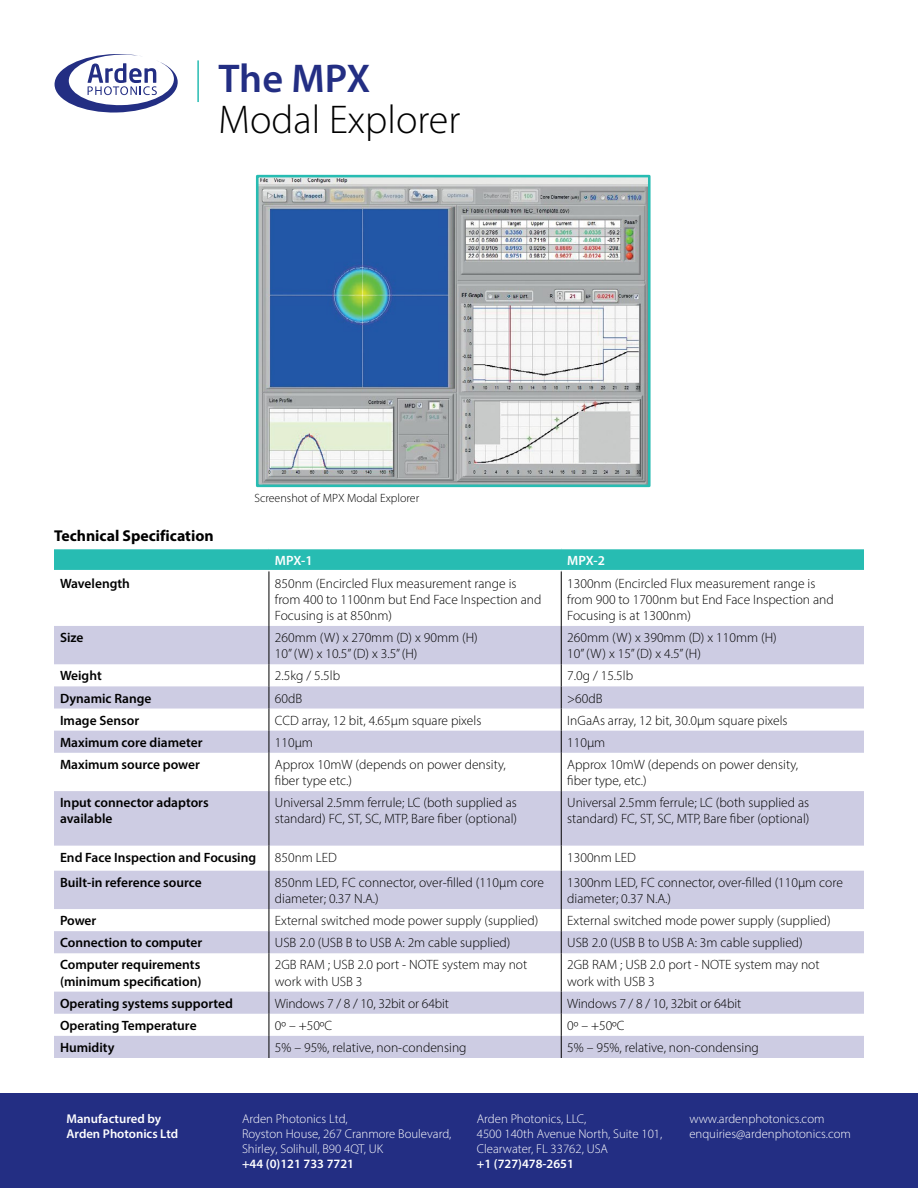
<style>
.page{position:relative;width:918px;height:1188px;background:#fff}
.page>*{position:absolute;margin:0;border:0;box-sizing:border-box;transform-origin:0 0}
.t1{font:300 40.35px "Myriad Pro";color:#000}
.t2{font:600 40.35px "Myriad Pro";letter-spacing:-.005em;color:#232e83}
.t3{font:700 15.75px "Myriad Pro";color:#000}
.t4{font:300 13.5px/16.2px "Myriad Pro";color:#000}
.t5{font:600 13.5px/16.2px "Myriad Pro";color:#000}
.t6{font:600 13.5px "Myriad Pro";letter-spacing:-.01em;color:#fff}
.t7{font:300 12.75px/15px "Myriad Pro";color:#fff}
.t8{font:600 12.75px/15px "Myriad Pro";color:#fff}
.t9{font:300 12px "Myriad Pro";color:#000}
</style>
<div class="page">
<div style="left:0;top:1093px;width:918px;height:95px;background:#232e83"></div>
<svg style="left:55px;top:54px;width:123px;height:59px"></svg>
<hr style="left:197px;top:60px;width:2px;height:42px;background:#27bcb2">
<img style="left:260px;top:179px;width:387px;height:304px">
<div style="left:256px;top:175px;width:395px;height:312px;border:3px solid #27bcb2"></div>
<svg style="left:54px;top:549px;width:810px;height:21px"></svg>
<svg style="left:54px;top:626px;width:810px;height:432px;fill:#cdcce3"></svg>
<hr style="left:269px;top:571px;width:1px;height:55px;background:#000">
<hr style="left:269px;top:626px;width:1px;height:38px;background:#000">
<svg style="left:269px;top:664px;width:1px;height:89px"></svg>
<hr style="left:269px;top:753px;width:1px;height:38px;background:#000">
<hr style="left:269px;top:791px;width:1px;height:55px;background:#000">
<svg style="left:269px;top:846px;width:1px;height:25px"></svg>
<hr style="left:269px;top:871px;width:1px;height:38px;background:#000">
<svg style="left:269px;top:909px;width:1px;height:44px"></svg>
<hr style="left:269px;top:953px;width:1px;height:39px;background:#000">
<svg style="left:269px;top:992px;width:1px;height:66px"></svg>
<hr style="left:561px;top:571px;width:1px;height:55px;background:#000">
<hr style="left:561px;top:626px;width:1px;height:38px;background:#000">
<svg style="left:561px;top:664px;width:1px;height:89px"></svg>
<hr style="left:561px;top:753px;width:1px;height:38px;background:#000">
<hr style="left:561px;top:791px;width:1px;height:55px;background:#000">
<svg style="left:561px;top:846px;width:1px;height:25px"></svg>
<hr style="left:561px;top:871px;width:1px;height:38px;background:#000">
<svg style="left:561px;top:909px;width:1px;height:44px"></svg>
<hr style="left:561px;top:953px;width:1px;height:39px;background:#000">
<svg style="left:561px;top:992px;width:1px;height:66px"></svg>
<h1 class="t2" style="left:219px;top:53px;width:153px">The MPX</h1>
<h1 class="t1" style="left:219px;top:95px;width:243px">Modal Explorer</h1>
<p class="t3" style="left:54px;top:525px;width:161px">Technical Specification</p>
<p class="t9" style="left:254px;top:491px;width:166px">Screenshot of MPX Modal Explorer</p>
<p class="t6" style="left:275px;top:552px;width:39px">MPX-1</p>
<p class="t6" style="left:567px;top:552px;width:39px">MPX-2</p>
<p class="t5" style="left:60px;top:575px;width:71px">Wavelength</p>
<p class="t4" style="left:275px;top:575px;width:268px">850nm (Encircled Flux measurement range is from 400 to 1100nm but End Face Inspection and<br>Focusing is at 850nm)</p>
<p class="t4" style="left:567px;top:575px;width:268px">1300nm (Encircled Flux measurement range is from 900 to 1700nm but End Face Inspection and<br>Focusing is at 1300nm)</p>
<p class="t5" style="left:60px;top:629px;width:25px">Size</p>
<p class="t4" style="left:275px;top:629px;width:204px">260mm (W) x 270mm (D) x 90mm (H)<br>10” (W) x 10.5” (D) x 3.5” (H)</p>
<p class="t4" style="left:567px;top:629px;width:211px">260mm (W) x 390mm (D) x 110mm (H)<br>10” (W) x 15” (D) x 4.5” (H)</p>
<p class="t5" style="left:60px;top:667px;width:43px">Weight</p>
<p class="t4" style="left:275px;top:668px;width:67px">2.5kg / 5.5lb</p>
<p class="t4" style="left:567px;top:668px;width:67px">7.0g / 15.5lb</p>
<p class="t5" style="left:60px;top:690px;width:93px">Dynamic Range</p>
<p class="t4" style="left:275px;top:690px;width:29px">60dB</p>
<p class="t4" style="left:567px;top:690px;width:37px">&gt;60dB</p>
<p class="t5" style="left:60px;top:712px;width:81px">Image Sensor</p>
<p class="t4" style="left:275px;top:712px;width:208px">CCD array, 12 bit, 4.65µm square pixels</p>
<p class="t4" style="left:567px;top:712px;width:222px">InGaAs array, 12 bit, 30.0µm square pixels</p>
<p class="t5" style="left:60px;top:734px;width:144px">Maximum core diameter</p>
<p class="t4" style="left:275px;top:734px;width:40px">110µm</p>
<p class="t4" style="left:567px;top:734px;width:40px">110µm</p>
<p class="t5" style="left:60px;top:756px;width:141px">Maximum source power</p>
<p class="t4" style="left:275px;top:756px;width:232px">Approx 10mW (depends on power density, fiber type etc.)</p>
<p class="t4" style="left:567px;top:756px;width:232px">Approx 10mW (depends on power density, fiber type, etc.)</p>
<p class="t5" style="left:60px;top:794px;width:150px">Input connector adaptors available</p>
<p class="t4" style="left:275px;top:795px;width:244px">Universal 2.5mm ferrule; LC (both supplied as standard) FC, ST, SC, MTP, Bare fiber (optional)</p>
<p class="t4" style="left:567px;top:795px;width:244px">Universal 2.5mm ferrule; LC (both supplied as standard) FC, ST, SC, MTP, Bare fiber (optional)</p>
<p class="t5" style="left:60px;top:849px;width:198px">End Face Inspection and Focusing</p>
<p class="t4" style="left:275px;top:849px;width:64px">850nm LED</p>
<p class="t4" style="left:567px;top:849px;width:70px">1300nm LED</p>
<p class="t5" style="left:60px;top:874px;width:143px">Built-in reference source</p>
<p class="t4" style="left:275px;top:874px;width:271px">850nm LED, FC connector, over-filled (110µm core diameter; 0.37 N.A.)</p>
<p class="t4" style="left:567px;top:874px;width:277px">1300nm LED, FC connector, over-filled (110µm core diameter; 0.37 N.A.)</p>
<p class="t5" style="left:60px;top:912px;width:38px">Power</p>
<p class="t4" style="left:275px;top:912px;width:265px">External switched mode power supply (supplied)</p>
<p class="t4" style="left:567px;top:912px;width:265px">External switched mode power supply (supplied)</p>
<p class="t5" style="left:60px;top:934px;width:144px">Connection to computer</p>
<p class="t4" style="left:275px;top:935px;width:237px">USB 2.0 (USB B to USB A: 2m cable supplied)</p>
<p class="t4" style="left:567px;top:935px;width:237px">USB 2.0 (USB B to USB A: 3m cable supplied)</p>
<p class="t5" style="left:60px;top:956px;width:143px">Computer requirements (minimum specification)</p>
<p class="t4" style="left:275px;top:957px;width:254px">2GB RAM ; USB 2.0 port - NOTE system may not work with USB 3</p>
<p class="t4" style="left:567px;top:957px;width:254px">2GB RAM ; USB 2.0 port - NOTE system may not work with USB 3</p>
<p class="t5" style="left:60px;top:995px;width:174px">Operating systems supported</p>
<p class="t4" style="left:275px;top:995px;width:176px">Windows 7 / 8 / 10, 32bit or 64bit</p>
<p class="t4" style="left:567px;top:995px;width:176px">Windows 7 / 8 / 10, 32bit or 64bit</p>
<p class="t5" style="left:60px;top:1017px;width:138px">Operating Temperature</p>
<p class="t4" style="left:275px;top:1017px;width:59px">0º – +50ºC</p>
<p class="t4" style="left:567px;top:1017px;width:59px">0º – +50ºC</p>
<p class="t5" style="left:60px;top:1039px;width:56px">Humidity</p>
<p class="t4" style="left:275px;top:1039px;width:193px">5% – 95%, relative, non-condensing</p>
<p class="t4" style="left:567px;top:1039px;width:193px">5% – 95%, relative, non-condensing</p>
<p class="t8" style="left:67px;top:1111px;width:113px">Manufactured by<br>Arden Photonics Ltd</p>
<p class="t7" style="left:689px;top:1111px;width:163px">www.ardenphotonics.com enquiries@ardenphotonics.com</p>
<p class="t7" style="left:477px;top:1111px;width:187px">Arden Photonics, LLC,<br>4500 140th Avenue North, Suite 101,<br>Clearwater, FL 33762, USA</p>
<p class="t8" style="left:477px;top:1156px;width:99px">+1 (727)478-2651</p>
<p class="t7" style="left:242px;top:1111px;width:211px">Arden Photonics Ltd,<br>Royston House, 267 Cranmore Boulevard,<br>Shirley, Solihull, B90 4QT, UK</p>
<p class="t8" style="left:242px;top:1156px;width:114px">+44 (0)121 733 7721</p>
</div>
